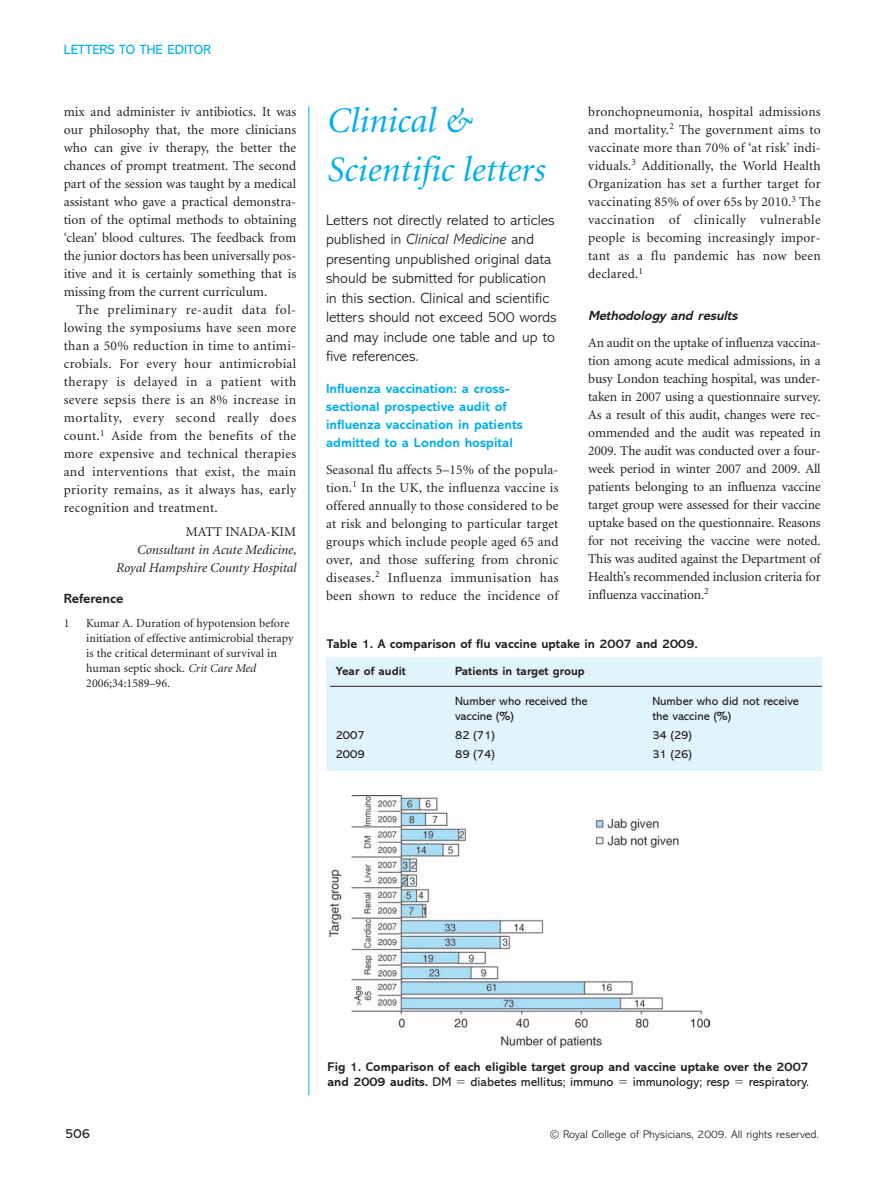
<style>
.page{position:relative;width:893px;height:1191px;background:#fff}
.page>*{position:absolute;margin:0;border:0;box-sizing:border-box;transform-origin:0 0}
.t1{font:italic 36px/49.2px "Minion";color:#00aeef}
.t2{font:300 15px/19.5px "Abadi";color:#231f20}
.t3{font:13.5px/18px "Minion";letter-spacing:.015em;color:#231f20;text-align:justify}
.t4{font:700 13.5px/18px "Abadi";color:#00aeef}
.t5{font:italic 13.5px/18px "Minion";color:#231f20;text-align:right}
.t6{font:italic 700 13.5px "Abadi";color:#231f20}
.t7{font:13.5px "Abadi";letter-spacing:.005em;color:#00aeef}
.t8{font:700 13.5px "Abadi";color:#231f20}
.t9{font:13.5px "Abadi";color:#231f20}
.t10{font:700 12.75px/15px "Abadi";color:#231f20}
.t11{font:12.75px "Abadi";color:#231f20}
.t12{font:12px/15px "Minion";color:#231f20}
.t13{font:12px "Abadi";color:#231f20}
.t14{font:700 12px "Abadi";color:#231f20}
.t15{font:300 11.25px "Abadi";letter-spacing:.005em;color:#231f20}
.s1{font-style:italic}
.s2{font-weight:400}
</style>
<div class="page">
<svg style="left:308px;top:106px;width:515px;height:990px"></svg>
<svg style="left:457px;top:1080px;width:8px;height:3px"></svg>
<svg style="left:619px;top:1080px;width:8px;height:3px"></svg>
<svg style="left:735px;top:1080px;width:8px;height:3px"></svg>
<p class="t7" style="left:64px;top:44px;width:149px">LETTERS TO THE EDITOR</p>
<p class="t3" style="left:64px;top:104px;width:234px">mix and administer iv antibiotics. It was our philosophy that, the more clinicians who can give iv therapy, the better the chances of prompt treatment. The second part of the session was taught by a medical assistant who gave a practical demonstra&shy;tion of the optimal methods to obtaining ‘clean’ blood cultures. The feedback from the junior doctors has been universally pos&shy;itive and it is certainly something that is missing from the current curriculum.</p>
<p class="t3" style="left:64px;top:302px;width:234px;text-indent:13px">The preliminary re-audit data fol&shy;lowing the symposiums have seen more than a 50% reduction in time to antimi&shy;crobials. For every hour antimicrobial therapy is delayed in a patient with severe sepsis there is an 8% increase in mortality, every second really does count.<sup>1</sup> Aside from the benefits of the more expensive and technical therapies and interventions that exist, the main priority remains, as it always has, early recognition and treatment.</p>
<p class="t3" style="left:186px;top:524px;width:112px">MATT INADA-KIM</p>
<p class="t5" style="left:116px;top:542px;width:182px">Consultant in Acute Medicine,<br>Royal Hampshire County Hospital</p>
<p class="t8" style="left:64px;top:593px;width:61px">Reference</p>
<p class="t12" style="left:64px;top:617px;width:7px">1</p>
<p class="t12" style="left:86px;top:617px;width:209px">Kumar A. Duration of hypotension before initiation of effective antimicrobial therapy is the critical determinant of survival in human septic shock. <span class="s1">Crit Care Med </span>2006;34:1589–96.</p>
<h1 class="t1" style="left:326px;top:99px;width:220px">Clinical &amp;<br>Scientific letters</h1>
<p class="t2" style="left:326px;top:211px;width:232px">Letters not directly related to articles published in <span class="s1">Clinical Medicine</span> and presenting unpublished original data should be submitted for publication in this section. Clinical and scientific letters should not exceed 500 words and may include one table and up to five references.</p>
<p class="t4" style="left:326px;top:380px;width:198px">Influenza vaccination: a cross&shy;sectional prospective audit of influenza vaccination in patients admitted to a London hospital</p>
<p class="t3" style="left:326px;top:461px;width:234px">Seasonal flu affects 5–15% of the popula&shy;tion.<sup>1</sup> In the UK, the influenza vaccine is offered annually to those considered to be at risk and belonging to particular target groups which include people aged 65 and over, and those suffering from chronic diseases.<sup>2</sup> Influenza immunisation has been shown to reduce the incidence of</p>
<p class="t3" style="left:588px;top:104px;width:234px">bronchopneumonia, hospital admissions and mortality.<sup>2</sup> The government aims to vaccinate more than 70% of ‘at risk’ indi&shy;viduals.<sup>3</sup> Additionally, the World Health Organization has set a further target for vaccinating 85% of over 65s by 2010.<sup>3</sup> The vaccination of clinically vulnerable people is becoming increasingly impor&shy;tant as a flu pandemic has now been declared.<sup>1</sup></p>
<p class="t6" style="left:588px;top:310px;width:153px">Methodology and results</p>
<p class="t3" style="left:588px;top:335px;width:234px">An audit on the uptake of influenza vaccina&shy;tion among acute medical admissions, in a busy London teaching hospital, was under&shy;taken in 2007 using a questionnaire survey.<br>As a result of this audit, changes were rec&shy;ommended and the audit was repeated in 2009. The audit was conducted over a four&shy;week period in winter 2007 and 2009. All patients belonging to an influenza vaccine target group were assessed for their vaccine uptake based on the questionnaire. Reasons for not receiving the vaccine were noted.<br>This was audited against the Department of Health’s recommended inclusion criteria for influenza vaccination.<sup>2</sup></p>
<p class="t10" style="left:327px;top:637px;width:373px">Table 1. A comparison of flu vaccine uptake in 2007 and 2009.</p>
<p class="t14" style="left:336px;top:666px;width:72px">Year of audit</p>
<p class="t14" style="left:455px;top:666px;width:131px">Patients in target group</p>
<p class="t13" style="left:455px;top:696px;width:134px">Number who received the</p>
<p class="t13" style="left:652px;top:696px;width:148px">Number who did not receive</p>
<p class="t13" style="left:455px;top:711px;width:60px">vaccine (%)</p>
<p class="t13" style="left:652px;top:711px;width:80px">the vaccine (%)</p>
<p class="t13" style="left:336px;top:730px;width:30px">2007</p>
<p class="t13" style="left:455px;top:730px;width:41px">82 (71)</p>
<p class="t13" style="left:652px;top:730px;width:41px">34 (29)</p>
<p class="t13" style="left:336px;top:749px;width:30px">2009</p>
<p class="t13" style="left:455px;top:749px;width:41px">89 (74)</p>
<p class="t13" style="left:652px;top:749px;width:41px">31 (26)</p>
<p class="t10" style="left:327px;top:1060px;width:483px">Fig 1. Comparison of each eligible target group and vaccine uptake over the 2007 and 2009 audits. <span class="s2">DM</span></p>
<p class="t11" style="left:470px;top:1077px;width:145px">diabetes mellitus; immuno</p>
<p class="t11" style="left:633px;top:1077px;width:98px">immunology; resp</p>
<p class="t11" style="left:749px;top:1077px;width:62px">respiratory.</p>
<p class="t9" style="left:65px;top:1128px;width:26px">506</p>
<p class="t15" style="left:550px;top:1129px;width:270px">© Royal College of Physicians, 2009. All rights reserved.</p>
</div>
